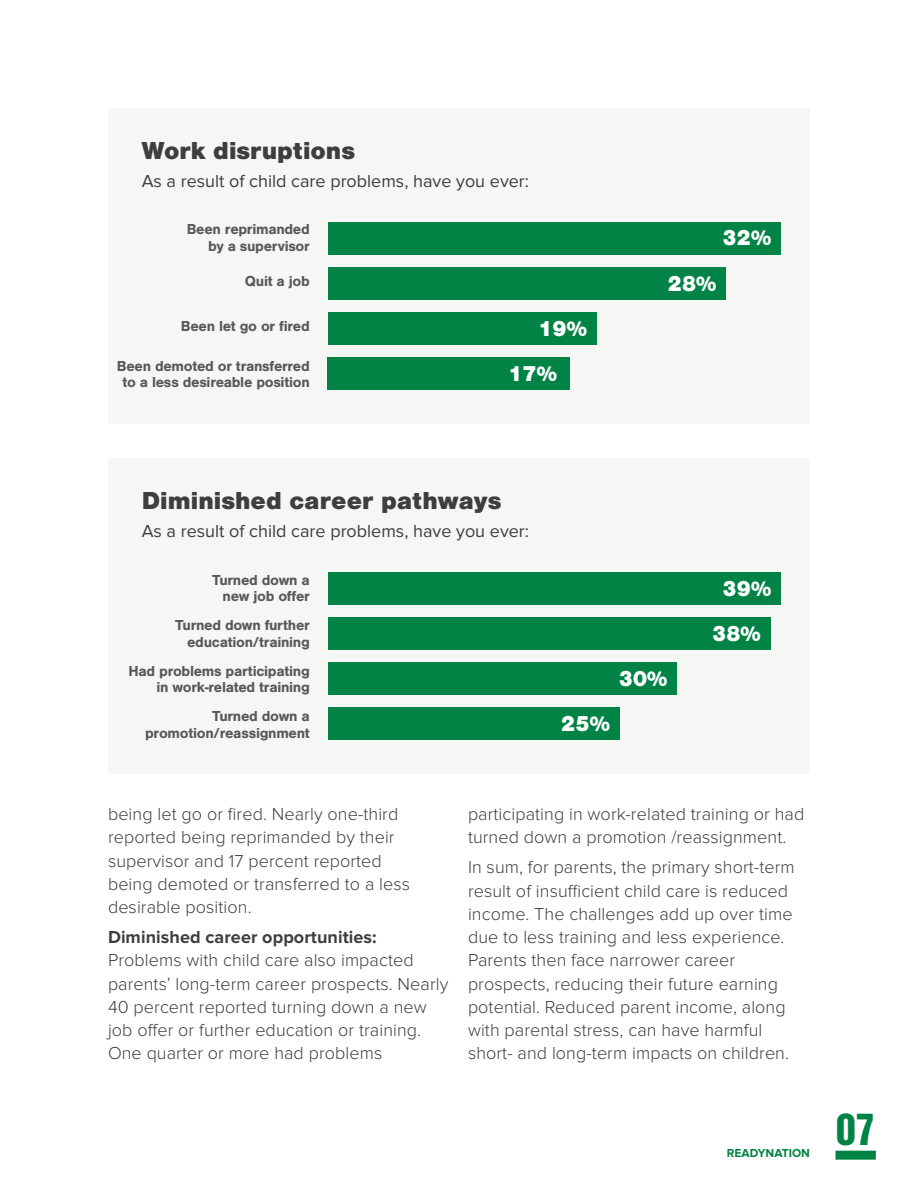
<style>
.page{position:relative;width:918px;height:1188px;background:#fff}
.page>*{position:absolute;margin:0;border:0;box-sizing:border-box;transform-origin:0 0}
.t1{font:900 43.5px "Nimbus San Con L";color:#008345}
.t2{font:900 25.5px "Nimbus San";color:#3e3e3f}
.Number_White{font:900 22.5px "Nimbus San";letter-spacing:-.02em;color:#fff}
.Body{font:300 18px/23.2px "Proxima Nova";letter-spacing:.005em;color:#3e3e3f}
.Body-2{font:18px "Proxima Nova";color:#3e3e3f}
.Expl{font:700 15px/16.5px "Nimbus San";letter-spacing:-.02em;color:#57585a;text-align:right}
.t3{font:700 12px "Proxima Nova";color:#008345}
.s1{font-weight:700}
</style>
<div class="page">
<div style="left:836px;top:1151px;width:40px;height:9px;background:#008345"></div>
<div style="left:108px;top:108px;width:702px;height:315px;background:#f6f6f4"></div>
<div style="left:108px;top:458px;width:702px;height:316px;background:#f6f6f4"></div>
<div style="left:328px;top:222px;width:453px;height:32px;background:#008345"></div>
<div style="left:328px;top:573px;width:453px;height:32px;background:#008345"></div>
<div style="left:328px;top:267px;width:398px;height:32px;background:#008345"></div>
<div style="left:328px;top:617px;width:442px;height:33px;background:#008345"></div>
<div style="left:328px;top:312px;width:268px;height:32px;background:#008345"></div>
<div style="left:328px;top:663px;width:349px;height:32px;background:#008345"></div>
<div style="left:328px;top:357px;width:242px;height:33px;background:#008345"></div>
<div style="left:328px;top:708px;width:291px;height:32px;background:#008345"></div>
<h3 class="t2" style="left:142px;top:136px;width:215px">Work disruptions</h3>
<p class="Body-2" style="left:142px;top:172px;width:389px">As a result of child care problems, have you ever:</p>
<p class="Expl" style="left:187px;top:221px;width:125px">Been reprimanded by a supervisor</p>
<p class="Expl" style="left:245px;top:273px;width:66px">Quit a job</p>
<p class="Expl" style="left:181px;top:318px;width:130px">Been let go or fired</p>
<p class="Expl" style="left:117px;top:358px;width:195px;text-align:center">Been demoted or transferred to a less desireable position</p>
<p class="Number_White" style="left:538px;top:315px;width:51px">19%</p>
<p class="Number_White" style="left:508px;top:360px;width:51px">17%</p>
<p class="Number_White" style="left:722px;top:225px;width:51px">32%</p>
<p class="Number_White" style="left:667px;top:270px;width:51px">28%</p>
<h3 class="t2" style="left:142px;top:486px;width:361px">Diminished career pathways</h3>
<p class="Body-2" style="left:142px;top:523px;width:389px">As a result of child care problems, have you ever:</p>
<p class="Expl" style="left:212px;top:572px;width:99px">Turned down a new job offer</p>
<p class="Number_White" style="left:722px;top:576px;width:51px">39%</p>
<p class="Expl" style="left:175px;top:617px;width:136px">Turned down further education/training</p>
<p class="Number_White" style="left:712px;top:621px;width:51px">38%</p>
<p class="Expl" style="left:129px;top:663px;width:183px">Had problems participating in work-related training</p>
<p class="Number_White" style="left:619px;top:666px;width:51px">30%</p>
<p class="Expl" style="left:212px;top:708px;width:99px">Turned down a</p>
<p class="Expl" style="left:145px;top:725px;width:166px">promotion/reassignment</p>
<p class="Number_White" style="left:561px;top:711px;width:51px">25%</p>
<p class="Body" style="left:108px;top:803px;width:304px">being let go or fired. Nearly one-third reported being reprimanded by their supervisor and 17 percent reported being demoted or transferred to a less desirable position.</p>
<p class="Body" style="left:108px;top:926px;width:342px"><span class="s1">Diminished career opportunities:<br></span>Problems with child care also impacted parents’ long-term career prospects. Nearly 40 percent reported turning down a new job offer or further education or training.<br>One quarter or more had problems</p>
<p class="Body" style="left:468px;top:803px;width:338px">participating in work-related training or had turned down a promotion /reassignment.</p>
<p class="Body" style="left:468px;top:857px;width:328px">In sum, for parents, the primary short-term result of insufficient child care is reduced income. The challenges add up over time due to less training and less experience.<br>Parents then face narrower career prospects, reducing their future earning potential. Reduced parent income, along with parental stress, can have harmful short- and long-term impacts on children.</p>
<p class="t3" style="left:727px;top:1146px;width:85px">READYNATION</p>
<h1 class="t1" style="left:836px;top:1097px;width:41px">07</h1>
</div>
